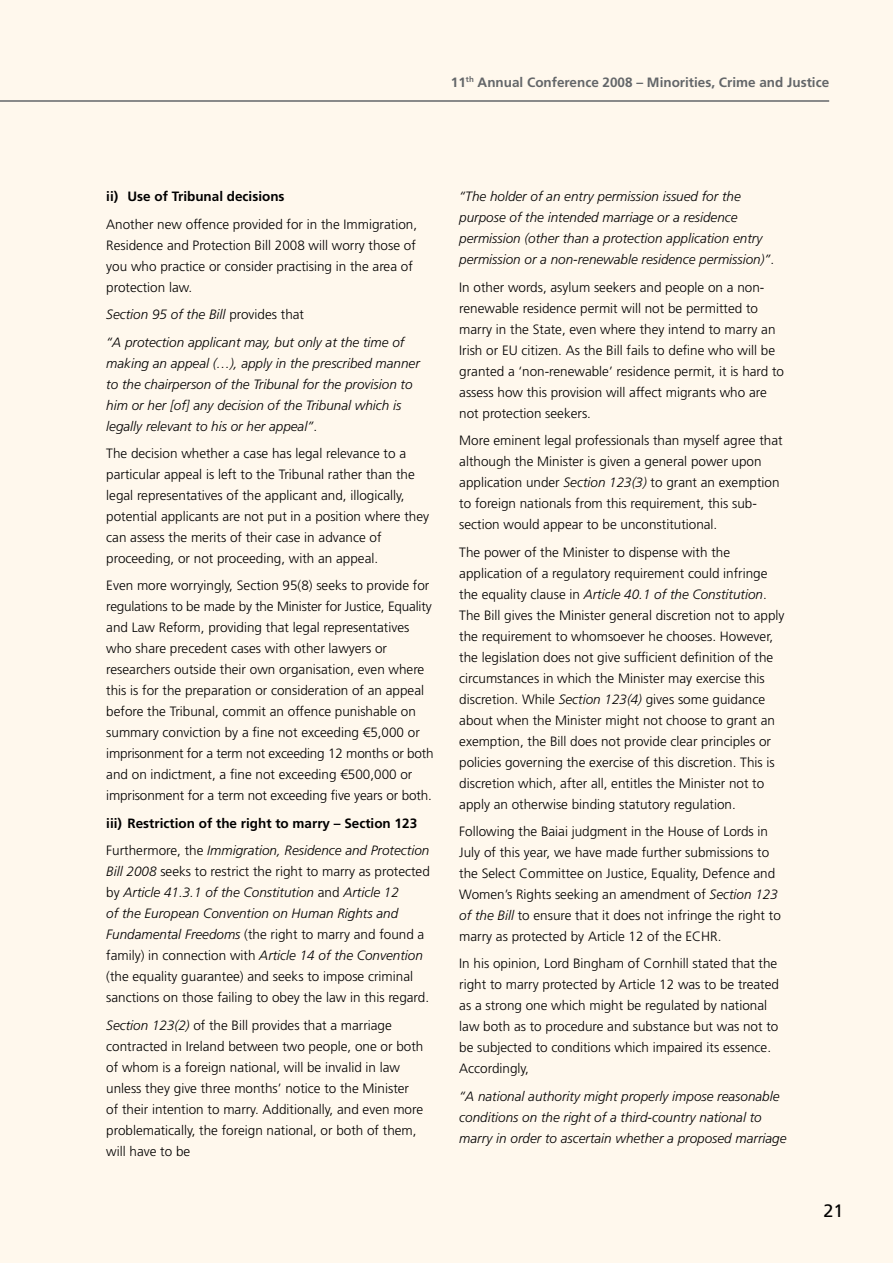
<style>
.page{position:relative;width:893px;height:1263px;background:#fff8ed}
.page>*{position:absolute;margin:0;border:0;box-sizing:border-box;transform-origin:0 0}
.t1{font:18px "Frutiger LT Std";color:#000}
.t2{font:300 13.5px/21px "Frutiger LT Std";color:#000}
.t3{font:italic 300 13.5px/21px "Frutiger LT Std";color:#000}
.t4{font:700 13.5px/27.5px "Frutiger LT Std";color:#000}
.t5{font:700 13.5px "Frutiger LT Std";color:#636669}
.s1{font-style:normal}
.s2{font-weight:300}
.s3{font-weight:300;font-style:italic}
.s4{font-style:italic}
</style>
<div class="page">
<hr style="left:0;top:100px;width:829px;height:2px;background:#636669">
<p class="t5" style="left:451px;top:74px;width:380px">11<sup>th</sup> Annual Conference 2008 – Minorities, Crime and Justice</p>
<p class="t4" style="left:106px;top:183px;width:180px">ii) Use of Tribunal decisions</p>
<p class="t2" style="left:106px;top:214px;width:312px">Another new offence provided for in the Immigration, Residence and Protection Bill 2008 will worry those of you who practice or consider practising in the area of protection law.</p>
<p class="t3" style="left:106px;top:301px;width:300px;line-height:27.5px">Section 95 of the Bill <span class="s1">provides that<br></span>“A protection applicant may, but only at the time of</p>
<p class="t3" style="left:106px;top:353px;width:315px">making an appeal (…), apply in the prescribed manner to the chairperson of the Tribunal for the provision to him or her [of] any decision of the Tribunal which is legally relevant to his or her appeal”<span class="s1">.</span></p>
<p class="t2" style="left:106px;top:443px;width:324px">The decision whether a case has legal relevance to a particular appeal is left to the Tribunal rather than the legal representatives of the applicant and, illogically, potential applicants are not put in a position where they can assess the merits of their case in advance of proceeding, or not proceeding, with an appeal.</p>
<p class="t2" style="left:106px;top:575px;width:329px">Even more worryingly, Section 95(8) seeks to provide for regulations to be made by the Minister for Justice, Equality and Law Reform, providing that legal representatives who share precedent cases with other lawyers or researchers outside their own organisation, even where this is for the preparation or consideration of an appeal before the Tribunal, commit an offence punishable on summary conviction by a fine not exceeding €5,000 or imprisonment for a term not exceeding 12 months or both and on indictment, a fine not exceeding €500,000 or imprisonment for a term not exceeding five years or both.</p>
<p class="t4" style="left:106px;top:809px;width:325px">iii) Restriction of the right to marry – Section 123<br><span class="s2">Furthermore, the</span> <span class="s3">Immigration, Residence and Protection</span></p>
<p class="t2" style="left:106px;top:861px;width:325px"><span class="s4">Bill 2008</span> seeks to restrict the right to marry as protected by <span class="s4">Article 41.3.1 of the Constitution</span> and <span class="s4">Article 12<br>of the European Convention on Human Rights and Fundamental Freedoms</span> (the right to marry and found a family) in connection with <span class="s4">Article 14 of the Convention </span>(the equality guarantee) and seeks to impose criminal sanctions on those failing to obey the law in this regard.</p>
<p class="t2" style="left:106px;top:1015px;width:319px"><span class="s4">Section 123(2)</span> of the Bill provides that a marriage contracted in Ireland between two people, one or both of whom is a foreign national, will be invalid in law unless they give three months’ notice to the Minister of their intention to marry. Additionally, and even more problematically, the foreign national, or both of them, will have to be</p>
<p class="t3" style="left:459px;top:186px;width:317px">“The holder of an entry permission issued for the purpose of the intended marriage or a residence permission (other than a protection application entry permission or a non-renewable residence permission)”<span class="s1">.</span></p>
<p class="t2" style="left:459px;top:277px;width:326px">In other words, asylum seekers and people on a non&shy;renewable residence permit will not be permitted to marry in the State, even where they intend to marry an Irish or EU citizen. As the Bill fails to define who will be granted a ‘non-renewable’ residence permit, it is hard to assess how this provision will affect migrants who are not protection seekers.</p>
<p class="t2" style="left:459px;top:430px;width:325px">More eminent legal professionals than myself agree that although the Minister is given a general power upon application under <span class="s4">Section 123(3)</span> to grant an exemption to foreign nationals from this requirement, this sub&shy;section would appear to be unconstitutional.</p>
<p class="t2" style="left:459px;top:542px;width:327px">The power of the Minister to dispense with the application of a regulatory requirement could infringe the equality clause in <span class="s4">Article 40.1 of the Constitution</span>.<br>The Bill gives the Minister general discretion not to apply the requirement to whomsoever he chooses. However, the legislation does not give sufficient definition of the circumstances in which the Minister may exercise this discretion. While <span class="s4">Section 123(4)</span> gives some guidance about when the Minister might not choose to grant an exemption, the Bill does not provide clear principles or policies governing the exercise of this discretion. This is discretion which, after all, entitles the Minister not to apply an otherwise binding statutory regulation.</p>
<p class="t2" style="left:459px;top:821px;width:323px">Following the Baiai judgment in the House of Lords in July of this year, we have made further submissions to the Select Committee on Justice, Equality, Defence and Women’s Rights seeking an amendment of <span class="s4">Section 123 of the Bill</span> to ensure that it does not infringe the right to marry as protected by Article 12 of the ECHR.</p>
<p class="t2" style="left:459px;top:953px;width:321px">In his opinion, Lord Bingham of Cornhill stated that the right to marry protected by Article 12 was to be treated as a strong one which might be regulated by national law both as to procedure and substance but was not to be subjected to conditions which impaired its essence.<br>Accordingly,</p>
<p class="t3" style="left:459px;top:1086px;width:329px">“A national authority might properly impose reasonable conditions on the right of a third-country national to marry in order to ascertain whether a proposed marriage</p>
<h1 class="t1" style="left:823px;top:1200px;width:9px">21</h1>
</div>
